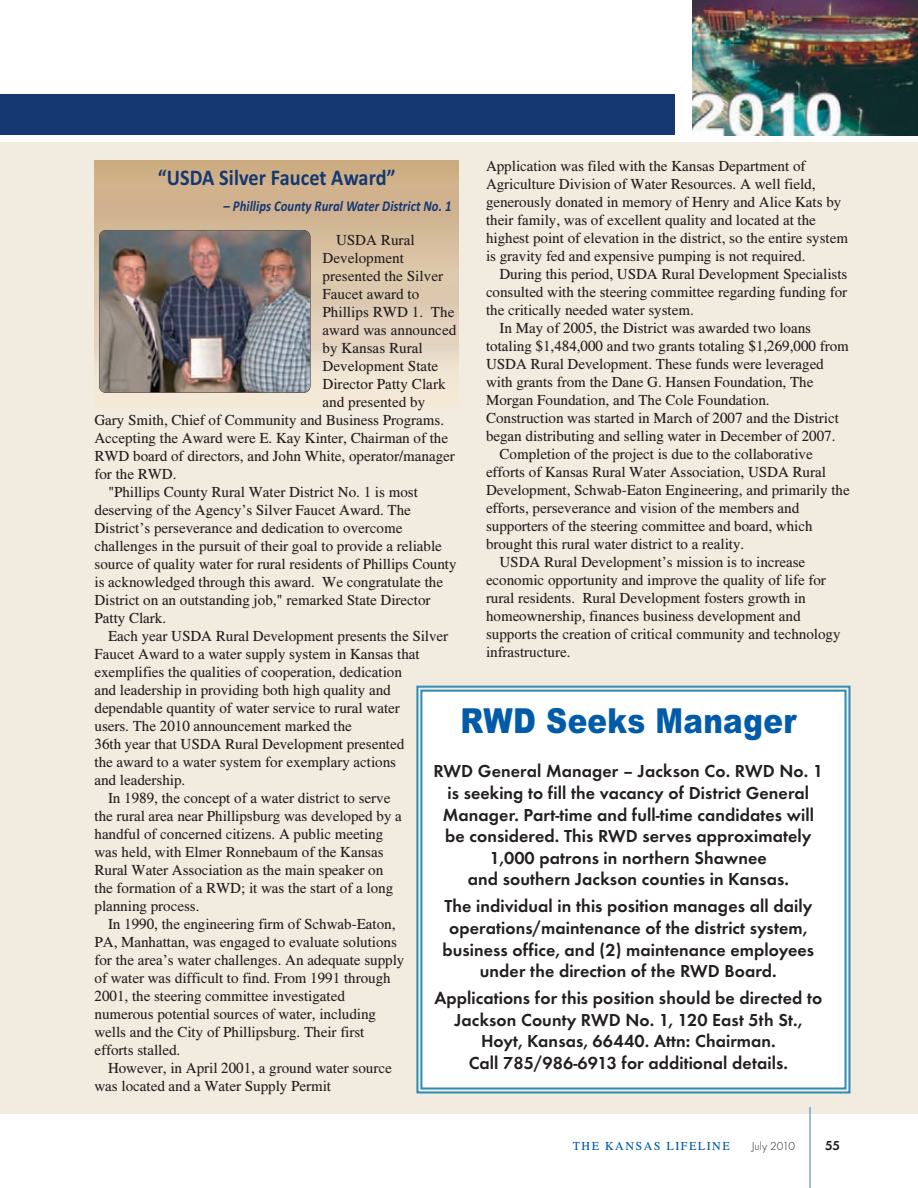
<style>
.page{position:relative;width:918px;height:1188px;background:#fff}
.page>*{position:absolute;margin:0;border:0;box-sizing:border-box;transform-origin:0 0}
.t1{font:900 34.5px "Arial";letter-spacing:.01em;color:#015ba9;scale:.85 1}
.t2{font:700 22.5px "Calibri";letter-spacing:.005em;color:#153872;scale:.9 1}
.t3{font:600 18px/21.6px "Futura T";letter-spacing:.005em;color:#231f20;text-align:center}
.t4{font:15px/18px "Times CSATT";color:#231f20}
.t5{font:italic 700 15px "Calibri";letter-spacing:.005em;color:#153872;scale:.85 1}
.t6{font:600 13.5px "Futura T";color:#231f20}
.t7{font:12px "Times CSATT";letter-spacing:.125em;color:#015ba9}
.t8{font:300 12px "Futura T";color:#231f20}
</style>
<div class="page">
<div style="left:0;top:142px;width:918px;height:972px;background:#f2ebdf"></div>
<img style="left:99px;top:230px;width:211px;height:163px;border-radius:6px">
<div style="left:99px;top:230px;width:211px;height:163px;border:1px solid #231f20;border-radius:7px"></div>
<hr style="left:810px;top:1107px;width:1px;height:81px;background:#4975b9">
<div style="left:0;top:94px;width:675px;height:41px;background:#153872"></div>
<img style="left:692px;top:0;width:226px;height:135px">
<div style="left:416px;top:685px;width:435px;height:409px;background:#fff"></div>
<p class="t4" style="left:486px;top:158px;width:364px">Application was filed with the Kansas Department of Agriculture Division of Water Resources. A well field, generously donated in memory of Henry and Alice Kats by their family, was of excellent quality and located at the highest point of elevation in the district, so the entire system is gravity fed and expensive pumping is not required.</p>
<p class="t4" style="left:500px;top:266px;width:349px">During this period, USDA Rural Development Specialists</p>
<p class="t4" style="left:486px;top:284px;width:363px">consulted with the steering committee regarding funding for</p>
<p class="t4" style="left:486px;top:302px;width:209px">the critically needed water system.</p>
<p class="t4" style="left:500px;top:320px;width:313px">In May of 2005, the District was awarded two loans</p>
<p class="t4" style="left:486px;top:338px;width:364px">totaling $1,484,000 and two grants totaling $1,269,000 from</p>
<p class="t4" style="left:486px;top:356px;width:339px">USDA Rural Development. These funds were leveraged</p>
<p class="t4" style="left:486px;top:374px;width:329px">with grants from the Dane G. Hansen Foundation, The</p>
<p class="t4" style="left:486px;top:392px;width:285px">Morgan Foundation, and The Cole Foundation.</p>
<p class="t4" style="left:486px;top:410px;width:354px">Construction was started in March of 2007 and the District</p>
<p class="t4" style="left:486px;top:428px;width:351px">began distributing and selling water in December of 2007.</p>
<p class="t4" style="left:500px;top:446px;width:315px">Completion of the project is due to the collaborative</p>
<p class="t4" style="left:486px;top:464px;width:341px">efforts of Kansas Rural Water Association, USDA Rural</p>
<p class="t4" style="left:486px;top:482px;width:365px">Development, Schwab-Eaton Engineering, and primarily the</p>
<p class="t4" style="left:486px;top:500px;width:315px">efforts, perseverance and vision of the members and</p>
<p class="t4" style="left:486px;top:518px;width:328px">supporters of the steering committee and board, which</p>
<p class="t4" style="left:486px;top:536px;width:260px">brought this rural water district to a reality.</p>
<p class="t4" style="left:500px;top:554px;width:307px">USDA Rural Development’s mission is to increase</p>
<p class="t4" style="left:486px;top:572px;width:341px">economic opportunity and improve the quality of life for</p>
<p class="t4" style="left:486px;top:590px;width:321px">rural residents. Rural Development fosters growth in</p>
<p class="t4" style="left:486px;top:608px;width:316px">homeownership, finances business development and</p>
<p class="t4" style="left:486px;top:626px;width:356px">supports the creation of critical community and technology</p>
<p class="t4" style="left:486px;top:644px;width:86px">infrastructure.</p>
<h2 class="t2" style="left:158px;top:169px;width:266px">“USDA Silver Faucet Award”</h2>
<p class="t5" style="left:224px;top:201px;width:270px">– Phillips County Rural Water District No. 1</p>
<p class="t4" style="left:336px;top:232px;width:80px">USDA Rural</p>
<p class="t4" style="left:322px;top:250px;width:83px">Development</p>
<p class="t4" style="left:322px;top:268px;width:122px">presented the Silver</p>
<p class="t4" style="left:322px;top:286px;width:98px">Faucet award to</p>
<p class="t4" style="left:322px;top:304px;width:133px">Phillips RWD 1. The</p>
<p class="t4" style="left:322px;top:322px;width:135px">award was announced</p>
<p class="t4" style="left:322px;top:340px;width:102px">by Kansas Rural</p>
<p class="t4" style="left:322px;top:358px;width:117px">Development State</p>
<p class="t4" style="left:322px;top:376px;width:125px">Director Patty Clark</p>
<p class="t4" style="left:322px;top:394px;width:104px">and presented by</p>
<p class="t4" style="left:94px;top:412px;width:351px">Gary Smith, Chief of Community and Business Programs.</p>
<p class="t4" style="left:94px;top:430px;width:355px">Accepting the Award were E. Kay Kinter, Chairman of the</p>
<p class="t4" style="left:94px;top:448px;width:362px">RWD board of directors, and John White, operator/manager</p>
<p class="t4" style="left:94px;top:466px;width:84px">for the RWD.</p>
<p class="t4" style="left:108px;top:484px;width:311px">"Phillips County Rural Water District No. 1 is most</p>
<p class="t4" style="left:94px;top:502px;width:318px">deserving of the Agency’s Silver Faucet Award. The</p>
<p class="t4" style="left:94px;top:520px;width:309px">District’s perseverance and dedication to overcome</p>
<p class="t4" style="left:94px;top:538px;width:349px">challenges in the pursuit of their goal to provide a reliable</p>
<p class="t4" style="left:94px;top:556px;width:364px">source of quality water for rural residents of Phillips County</p>
<p class="t4" style="left:94px;top:574px;width:350px">is acknowledged through this award. We congratulate the</p>
<p class="t4" style="left:94px;top:592px;width:338px">District on an outstanding job," remarked State Director</p>
<p class="t4" style="left:94px;top:610px;width:73px">Patty Clark.</p>
<p class="t4" style="left:108px;top:628px;width:342px">Each year USDA Rural Development presents the Silver</p>
<p class="t4" style="left:94px;top:646px;width:327px">Faucet Award to a water supply system in Kansas that</p>
<p class="t4" style="left:94px;top:664px;width:309px">exemplifies the qualities of cooperation, dedication</p>
<p class="t4" style="left:94px;top:682px;width:298px">and leadership in providing both high quality and</p>
<p class="t4" style="left:94px;top:700px;width:307px">dependable quantity of water service to rural water</p>
<p class="t4" style="left:94px;top:718px;width:259px">users. The 2010 announcement marked the</p>
<p class="t4" style="left:94px;top:736px;width:311px">36th year that USDA Rural Development presented</p>
<p class="t4" style="left:94px;top:754px;width:303px">the award to a water system for exemplary actions</p>
<p class="t4" style="left:94px;top:772px;width:92px">and leadership.</p>
<p class="t4" style="left:108px;top:790px;width:284px">In 1989, the concept of a water district to serve</p>
<p class="t4" style="left:94px;top:808px;width:309px">the rural area near Phillipsburg was developed by a</p>
<p class="t4" style="left:94px;top:826px;width:290px">handful of concerned citizens. A public meeting</p>
<p class="t4" style="left:94px;top:844px;width:291px">was held, with Elmer Ronnebaum of the Kansas</p>
<p class="t4" style="left:94px;top:862px;width:290px">Rural Water Association as the main speaker on</p>
<p class="t4" style="left:94px;top:880px;width:300px">the formation of a RWD; it was the start of a long</p>
<p class="t4" style="left:94px;top:898px;width:106px">planning process.</p>
<p class="t4" style="left:108px;top:916px;width:289px">In 1990, the engineering firm of Schwab-Eaton,</p>
<p class="t4" style="left:94px;top:934px;width:304px">PA, Manhattan, was engaged to evaluate solutions</p>
<p class="t4" style="left:94px;top:952px;width:311px">for the area’s water challenges. An adequate supply</p>
<p class="t4" style="left:94px;top:970px;width:298px">of water was difficult to find. From 1991 through</p>
<p class="t4" style="left:94px;top:988px;width:252px">2001, the steering committee investigated</p>
<p class="t4" style="left:94px;top:1006px;width:283px">numerous potential sources of water, including</p>
<p class="t4" style="left:94px;top:1024px;width:272px">wells and the City of Phillipsburg. Their first</p>
<p class="t4" style="left:94px;top:1042px;width:87px">efforts stalled.</p>
<p class="t4" style="left:108px;top:1060px;width:285px">However, in April 2001, a ground water source</p>
<p class="t4" style="left:94px;top:1078px;width:238px">was located and a Water Supply Permit</p>
<h1 class="t1" style="left:460px;top:701px;width:397px">RWD Seeks Manager</h1>
<p class="t3" style="left:433px;top:762px;width:391px">RWD General Manager – Jackson Co. RWD No. 1 is seeking to fill the vacancy of District General Manager. Part-time and full-time candidates will be considered. This RWD serves approximately 1,000 patrons in northern Shawnee<br>and southern Jackson counties in Kansas.</p>
<p class="t3" style="left:442px;top:897px;width:373px">The individual in this position manages all daily operations/maintenance of the district system, business office, and (2) maintenance employees under the direction of the RWD Board.</p>
<p class="t3" style="left:434px;top:989px;width:389px">Applications for this position should be directed to Jackson County RWD No. 1, 120 East 5th St., Hoyt, Kansas, 66440. Attn: Chairman.<br>Call 785/986-6913 for additional details.</p>
<p class="t7" style="left:573px;top:1141px;width:158px">THE KANSAS LIFELINE</p>
<p class="t8" style="left:751px;top:1141px;width:45px">July 2010</p>
<p class="t6" style="left:825px;top:1140px;width:17px">55</p>
</div>
